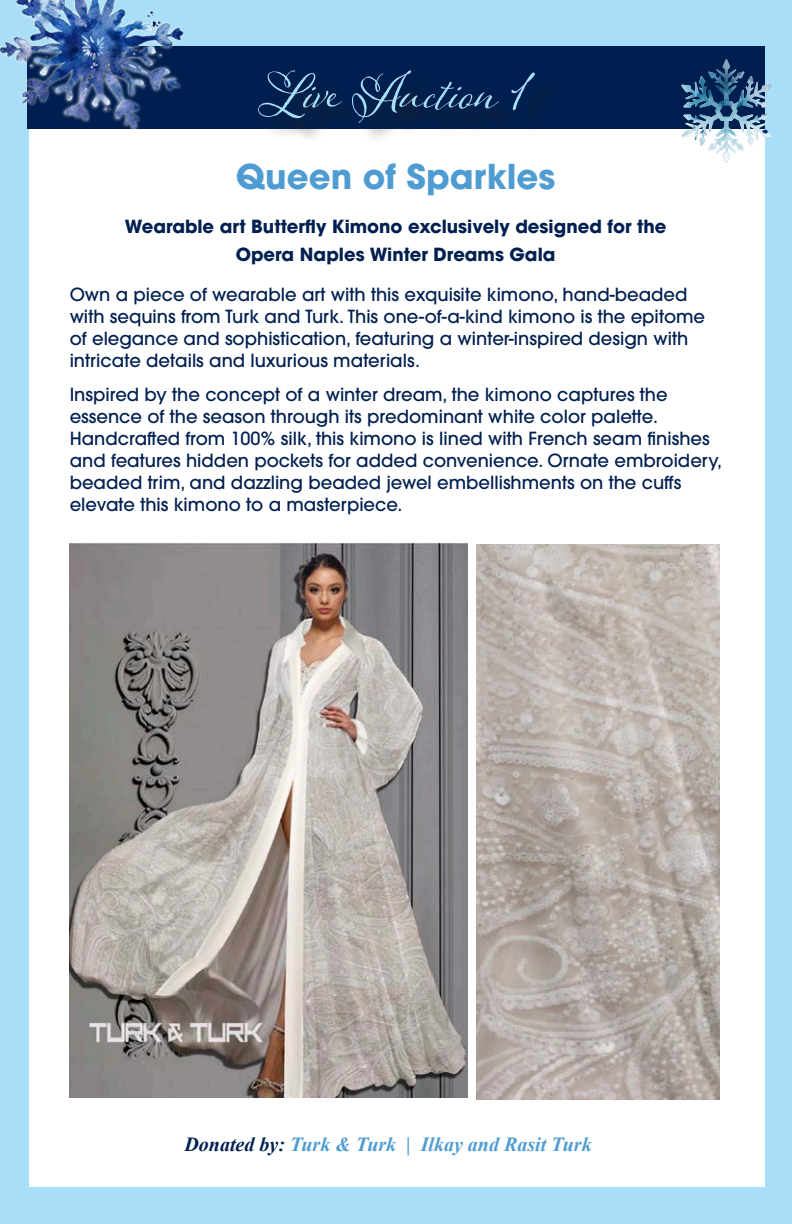
<style>
.page{position:relative;width:792px;height:1224px;background:#a8def7}
.page>*{position:absolute;margin:0;border:0;box-sizing:border-box;transform-origin:0 0}
.t1{font:62px "Adorn Pomander";color:#a8def7}
.t2{font:700 34px "ITC Avant Garde Pro";color:#4f9cd2}
.t3{font:italic 700 20px "Times New Roman";color:#4f9cd2}
.t4{font:500 18px/22px "ITC Avant Garde Pro";color:#001f50}
.t5{font:700 18px/28px "ITC Avant Garde Pro";color:#001f50;text-align:center}
.s1{color:#001f50}
</style>
<div class="page">
<div style="left:30px;top:47px;width:735px;height:1140px;background:#fff"></div>
<div style="left:27px;top:46px;width:738px;height:83px;background:#001f50"></div>
<div style="left:262px;top:74px;width:297px;height:72px;background:#231f20;opacity:.75"></div>
<img style="left:70px;top:543px;width:398px;height:554px">
<img style="left:476px;top:545px;width:244px;height:554px">
<img style="left:681px;top:61px;width:44px;height:85px">
<div style="left:0;top:0;width:186px;height:132px;background:#fff;opacity:.87"></div>
<img style="left:1px;top:0;width:183px;height:128px">
<p class="t1" style="left:258px;top:49px;width:272px">Live Auction 1</p>
<p class="t2" style="left:236px;top:154px;width:321px">Queen of Sparkles</p>
<p class="t5" style="left:125px;top:213px;width:543px">Wearable art Butterfly Kimono exclusively designed for the<br>Opera Naples Winter Dreams Gala</p>
<p class="t4" style="left:70px;top:284px;width:637px">Own a piece of wearable art with this exquisite kimono, hand-beaded with sequins from Turk and Turk. This one-of-a-kind kimono is the epitome of elegance and sophistication, featuring a winter-inspired design with intricate details and luxurious materials.</p>
<p class="t4" style="left:70px;top:384px;width:654px">Inspired by the concept of a winter dream, the kimono captures the essence of the season through its predominant white color palette.<br>Handcrafted from 100% silk, this kimono is lined with French seam finishes and features hidden pockets for added convenience. Ornate embroidery, beaded trim, and dazzling beaded jewel embellishments on the cuffs elevate this kimono to a masterpiece.</p>
<p class="t3" style="left:184px;top:1131px;width:409px"><span class="s1">Donated by:</span> Turk &amp; Turk | Ilkay and Rasit Turk</p>
</div>
